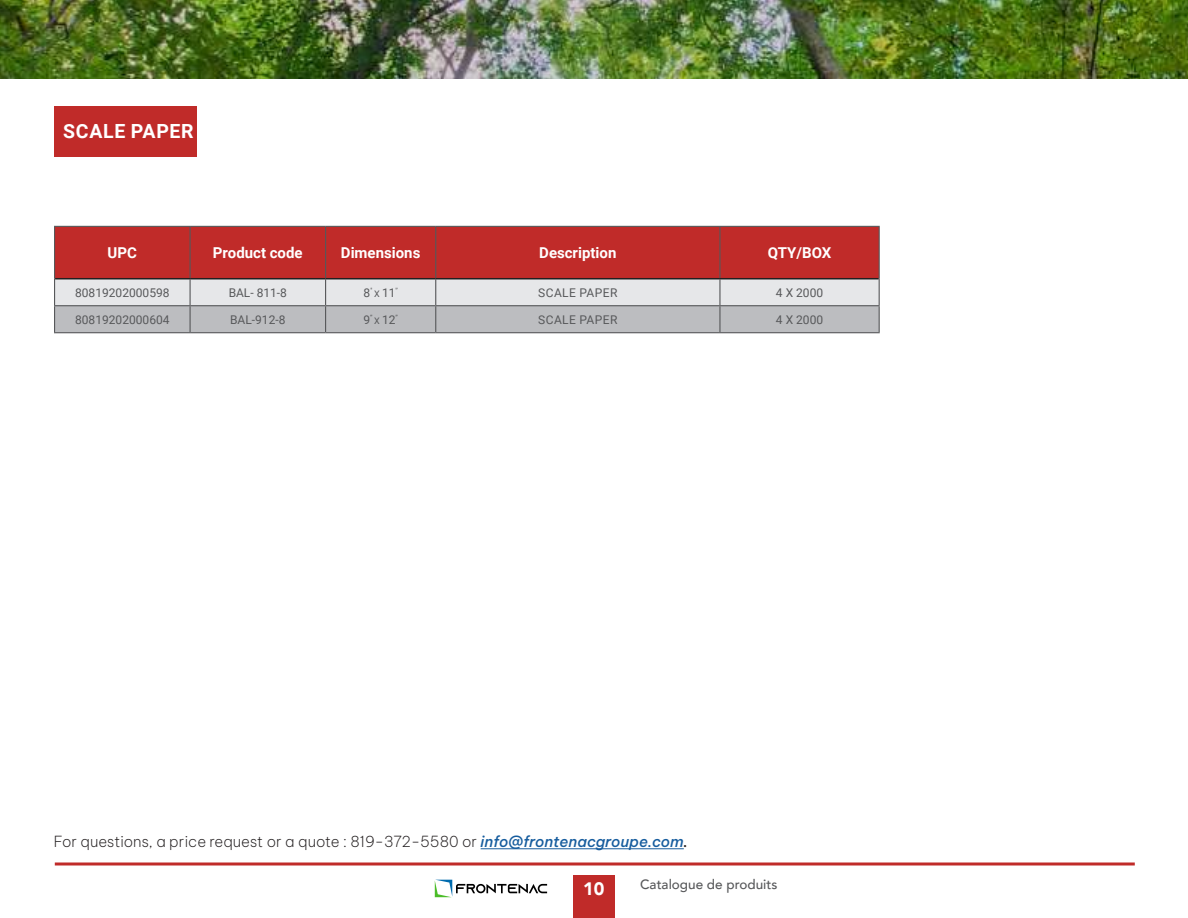
<style>
.page{position:relative;width:1188px;height:918px;background:#fff}
.page>*{position:absolute;margin:0;border:0;box-sizing:border-box;transform-origin:0 0}
.t1{font:700 19.5px "Roboto";letter-spacing:.035em;color:#fff}
.t2{font:900 18px "Avenir";color:#fff}
.t3{font:200 15px "Be Vietnam Pro";color:#231f20}
.t4{font:700 15px "Roboto";color:#fff}
.t5{font:500 13.5px "Avenir";color:#57585a}
.t6{font:12px "Roboto";color:#57585a}
.t7{font:12px "Roboto";letter-spacing:.035em;color:#57585a}
.t8{font:7.05px "Roboto";color:#57585a}
.s1{font-size:12px}
.s2{font-size:9px}
.s3{font-weight:500;font-style:italic;color:#175d9e}
.s4{font-weight:500;font-style:italic}
</style>
<div class="page">
<img style="left:0;top:0;width:1188px;height:79px">
<svg style="left:55px;top:862px;width:1080px;height:4px;background:#cf5f5e"></svg>
<div style="left:573px;top:875px;width:42px;height:43px;background:#c02b29"></div>
<hr style="left:481px;top:848px;width:203px;height:1px;background:#175d9e">
<svg style="left:435px;top:880px;width:112px;height:17px"></svg>
<div style="left:55px;top:227px;width:824px;height:51px;background:#c02b29"></div>
<hr style="left:54px;top:226px;width:136px;height:1px;background:#57585a">
<hr style="left:54px;top:227px;width:1px;height:52px;background:#57585a">
<hr style="left:190px;top:226px;width:136px;height:1px;background:#57585a">
<hr style="left:190px;top:227px;width:1px;height:51px;background:#57585a">
<hr style="left:326px;top:226px;width:110px;height:1px;background:#57585a">
<hr style="left:325px;top:227px;width:1px;height:51px;background:#57585a">
<hr style="left:436px;top:226px;width:284px;height:1px;background:#57585a">
<hr style="left:435px;top:227px;width:1px;height:51px;background:#57585a">
<hr style="left:720px;top:226px;width:160px;height:1px;background:#57585a">
<hr style="left:719px;top:227px;width:2px;height:51px;background:#57585a">
<hr style="left:879px;top:227px;width:1px;height:52px;background:#57585a">
<svg style="left:54px;top:279px;width:826px;height:53px;background:#cbcccf"></svg>
<hr style="left:54px;top:332px;width:136px;height:1px;background:#57585a">
<hr style="left:190px;top:332px;width:136px;height:1px;background:#57585a">
<hr style="left:326px;top:332px;width:110px;height:1px;background:#57585a">
<hr style="left:436px;top:332px;width:284px;height:1px;background:#57585a">
<hr style="left:720px;top:332px;width:160px;height:1px;background:#57585a">
<hr style="left:55px;top:278px;width:135px;height:1px;background:#231f20">
<hr style="left:190px;top:278px;width:136px;height:1px;background:#231f20">
<hr style="left:326px;top:278px;width:110px;height:1px;background:#231f20">
<hr style="left:436px;top:278px;width:284px;height:1px;background:#231f20">
<hr style="left:720px;top:278px;width:159px;height:1px;background:#231f20">
<div style="left:54px;top:106px;width:143px;height:51px;background:#c02b29"></div>
<h1 class="t1" style="left:63px;top:118px;width:132px">SCALE PAPER</h1>
<p class="t4" style="left:108px;top:242px;width:31px">UPC</p>
<p class="t4" style="left:213px;top:242px;width:91px">Product code</p>
<p class="t4" style="left:341px;top:242px;width:81px">Dimensions</p>
<p class="t4" style="left:539px;top:242px;width:79px">Description</p>
<p class="t4" style="left:768px;top:242px;width:65px">QTY/BOX</p>
<p class="t6" style="left:75px;top:284px;width:96px">80819202000598</p>
<p class="t6" style="left:229px;top:284px;width:60px">BAL- 811-8</p>
<p class="t8" style="left:364px;top:285px;width:36px"><span class="s1">8</span>'' <span class="s2">X</span> <span class="s1">11</span>'’</p>
<p class="t7" style="left:538px;top:284px;width:81px">SCALE PAPER</p>
<p class="t6" style="left:776px;top:284px;width:49px">4 X 2000</p>
<p class="t6" style="left:75px;top:311px;width:96px">80819202000604</p>
<p class="t6" style="left:230px;top:311px;width:57px">BAL-912-8</p>
<p class="t8" style="left:363px;top:312px;width:36px"><span class="s1">9</span>’’ <span class="s2">X</span> <span class="s1">12</span>’’</p>
<p class="t7" style="left:538px;top:311px;width:81px">SCALE PAPER</p>
<p class="t6" style="left:776px;top:311px;width:49px">4 X 2000</p>
<p class="t3" style="left:54px;top:830px;width:635px">For questions, a price request or a quote : 819-372-5580 or <span class="s3">info@frontenacgroupe.com</span><span class="s4">.</span></p>
<p class="t2" style="left:583px;top:873px;width:23px">10</p>
<p class="t5" style="left:640px;top:873px;width:139px">Catalogue de produits</p>
</div>
